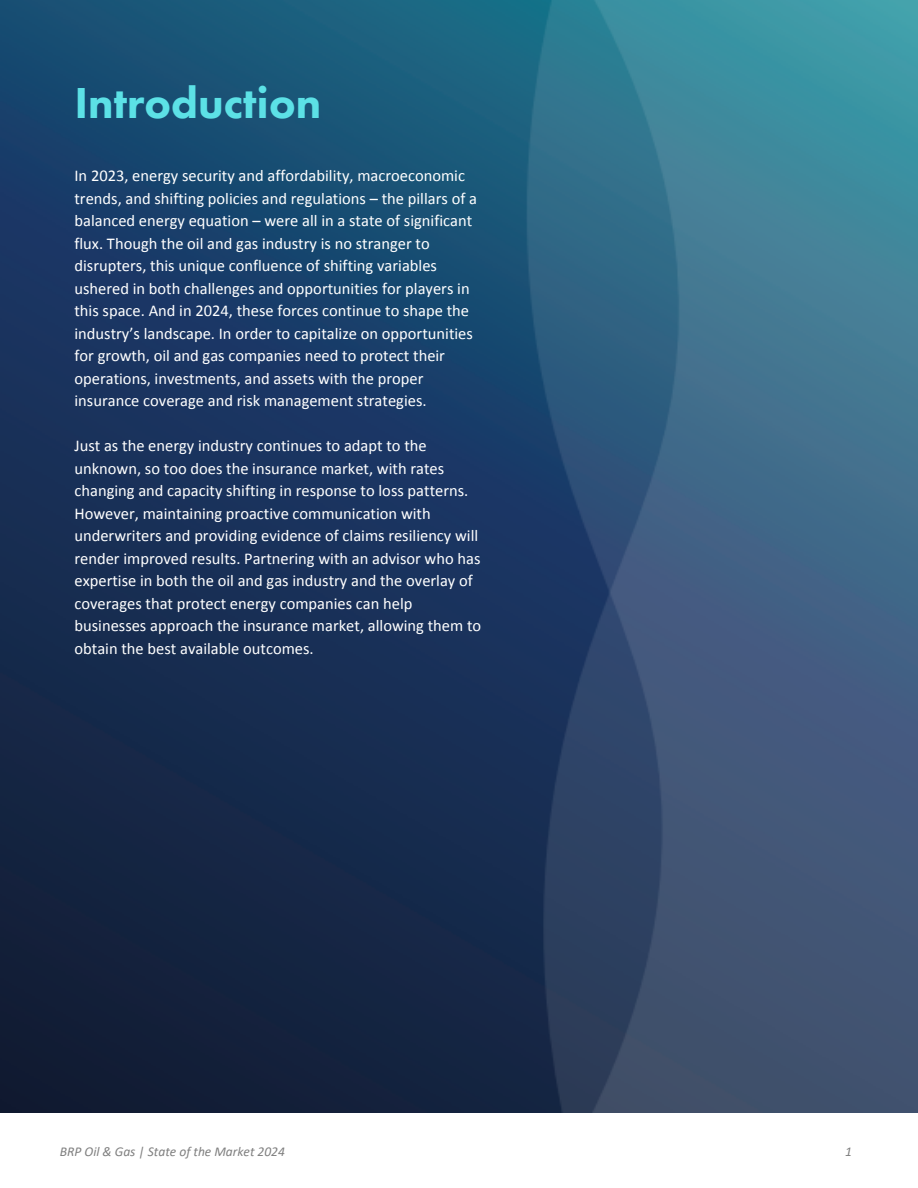
<style>
.page{position:relative;width:918px;height:1188px;background:#fff}
.page>*{position:absolute;margin:0;border:0;box-sizing:border-box;transform-origin:0 0}
.t1{font:800 45px "Futura PT";color:#5ce1e6}
.t2{font:16.5px/22.5px "Calibri";color:#fff}
.t3{font:italic 13.5px "Calibri";color:#7f7f7f}
</style>
<div class="page">
<img style="left:0;top:0;width:918px;height:1113px">
<h1 class="t1" style="left:74px;top:73px;width:248px">Introduction</h1>
<h2 class="t2" style="left:74px;top:166px;width:404px">In 2023, energy security and affordability, macroeconomic trends, and shifting policies and regulations – the pillars of a balanced energy equation – were all in a state of significant flux. Though the oil and gas industry is no stranger to disrupters, this unique confluence of shifting variables ushered in both challenges and opportunities for players in this space. And in 2024, these forces continue to shape the industry’s landscape. In order to capitalize on opportunities for growth, oil and gas companies need to protect their operations, investments, and assets with the proper insurance coverage and risk management strategies.</h2>
<h2 class="t2" style="left:74px;top:436px;width:408px">Just as the energy industry continues to adapt to the unknown, so too does the insurance market, with rates changing and capacity shifting in response to loss patterns.<br>However, maintaining proactive communication with underwriters and providing evidence of claims resiliency will render improved results. Partnering with an advisor who has expertise in both the oil and gas industry and the overlay of coverages that protect energy companies can help businesses approach the insurance market, allowing them to obtain the best available outcomes.</h2>
<p class="t3" style="left:60px;top:1146px;width:227px">BRP Oil &amp; Gas | State of the Market 2024</p>
<p class="t3" style="left:845px;top:1146px;width:8px">1</p>
</div>
